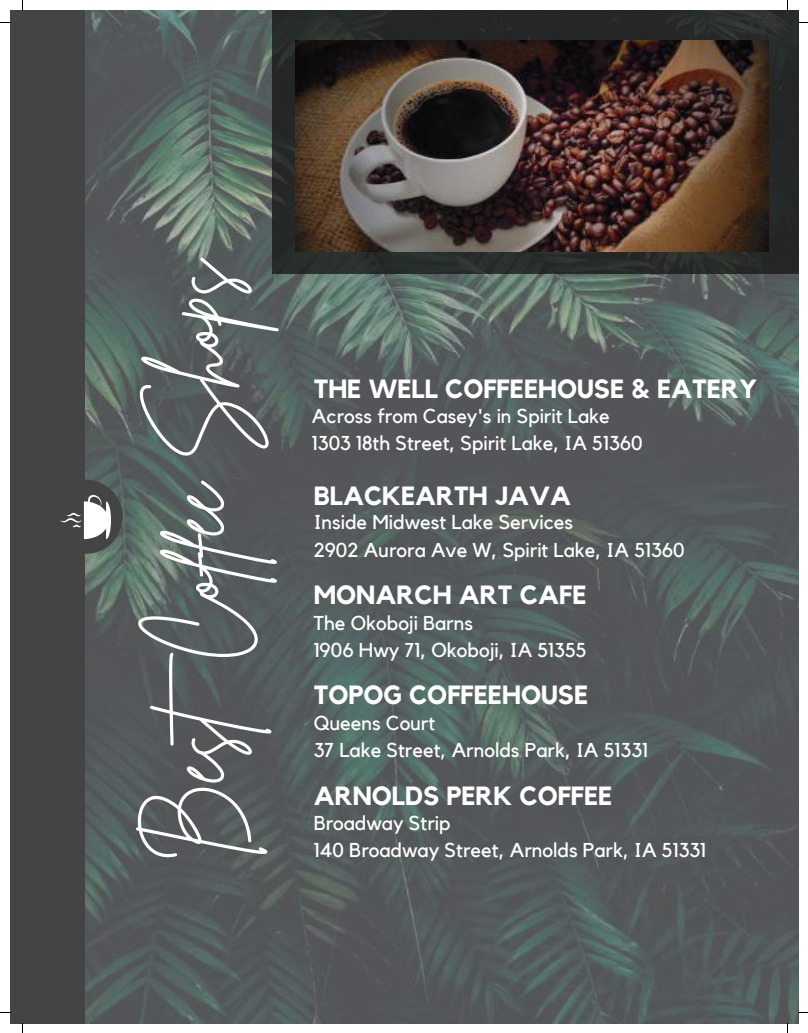
<style>
.page{position:relative;width:808px;height:1033px;background:#fff}
.page>*{position:absolute;margin:0;border:0;box-sizing:border-box;transform-origin:0 0}
.t1{font:82.75px "Brittany Signature";color:#fff}
.t2{font:700 26.25px "Kollektif";color:#fff}
.t3{font:20px/27.2px "Kollektif";color:#fff}
</style>
<div class="page">
<img style="left:84px;top:10px;width:714px;height:1013px">
<div style="left:10px;top:10px;width:74px;height:1013px;background:#444"></div>
<div style="left:49px;top:480px;width:74px;height:74px;background:#444;border-radius:50%"></div>
<svg style="left:273px;top:10px;width:525px;height:264px;background:#272a29"></svg>
<img style="left:295px;top:41px;width:473px;height:210px">
<svg style="left:60px;top:495px;width:51px;height:44px"></svg>
<h1 class="t1" style="left:141px;top:861px;width:605px;rotate:-90deg">BestCoffee Shops</h1>
<h2 class="t2" style="left:313px;top:377px;width:445px">THE WELL COFFEEHOUSE &amp; EATERY</h2>
<p class="t3" style="left:312px;top:403px;width:332px">Across from Casey's in Spirit Lake<br>1303 18th Street, Spirit Lake, IA 51360</p>
<h2 class="t2" style="left:313px;top:484px;width:259px">BLACKEARTH JAVA</h2>
<p class="t3" style="left:313px;top:509px;width:373px">Inside Midwest Lake Services<br>2902 Aurora Ave W, Spirit Lake, IA 51360</p>
<h2 class="t2" style="left:313px;top:583px;width:274px">MONARCH ART CAFE</h2>
<p class="t3" style="left:313px;top:610px;width:274px">The Okoboji Barns<br>1906 Hwy 71, Okoboji, IA 51355</p>
<h2 class="t2" style="left:313px;top:683px;width:276px">TOPOG COFFEEHOUSE</h2>
<p class="t3" style="left:313px;top:710px;width:336px">Queens Court<br>37 Lake Street, Arnolds Park, IA 51331</p>
<h2 class="t2" style="left:313px;top:783px;width:300px">ARNOLDS PERK COFFEE</h2>
<p class="t3" style="left:313px;top:809px;width:394px">Broadway Strip<br>140 Broadway Street, Arnolds Park, IA 51331</p>
</div>
